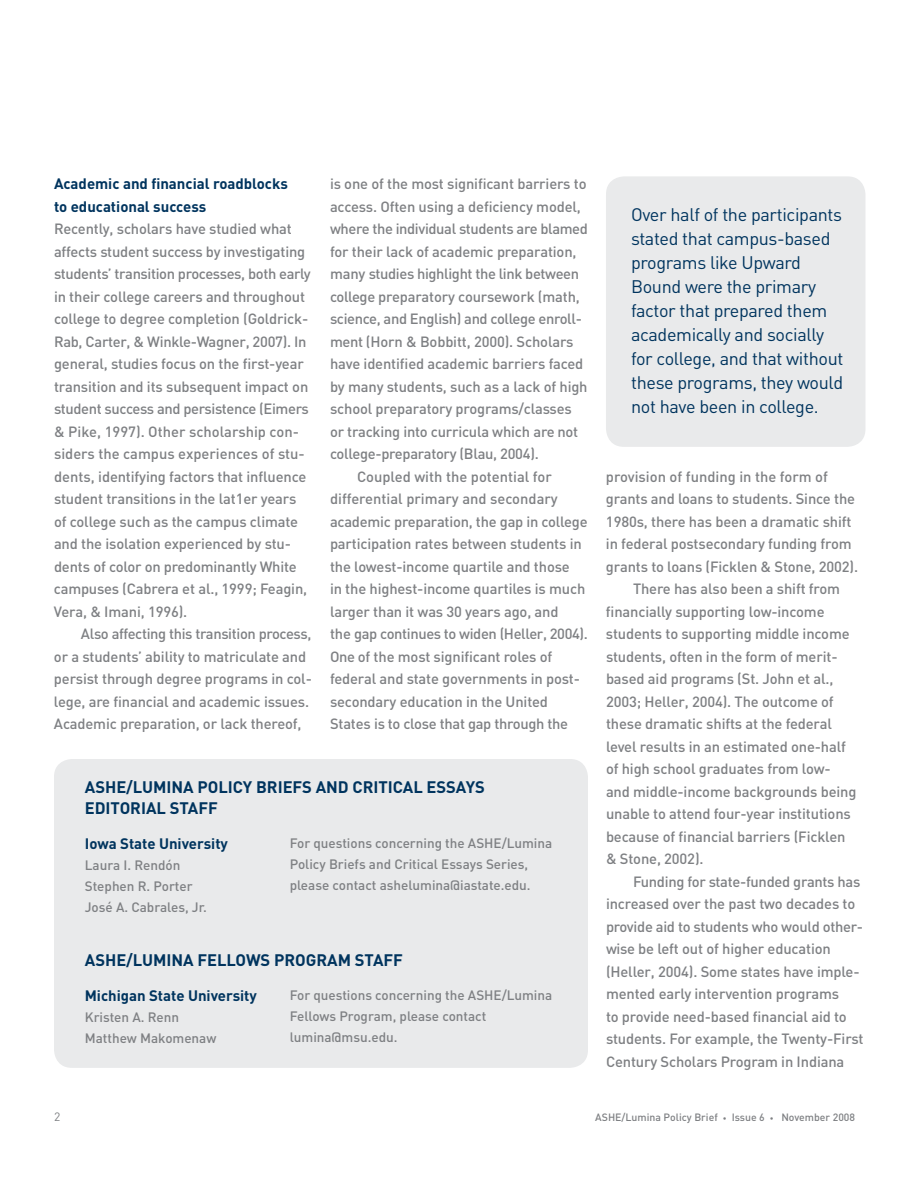
<style>
.page{position:relative;width:918px;height:1188px;background:#fff}
.page>*{position:absolute;margin:0;border:0;box-sizing:border-box;transform-origin:0 0}
.t1{font:18px/24px "DIN";letter-spacing:-.02em;color:#00345e}
.t2{font:700 16.5px/21px "DIN";color:#00345e}
.t3{font:700 15px/22.5px "DIN";color:#00345e}
.t4{font:500 14.7px/22.5px "DIN";letter-spacing:-.01em;color:#7e8083}
.t5{font:500 13.5px/21px "DIN";color:#7e8083}
.t6{font:12px "DIN";color:#7e8083}
.t7{font:500 10.5px "DIN";color:#7e8083}
.s1{font-size:7.5px}
</style>
<div class="page">
<div style="left:54px;top:759px;width:534px;height:309px;background:#e9eaeb"></div>
<div style="left:606px;top:176px;width:260px;height:271px;background:#e9eaeb"></div>
<p class="t3" style="left:54px;top:172px;width:235px">Academic and financial roadblocks to educational success</p>
<p class="t4" style="left:54px;top:217px;width:258px">Recently, scholars have studied what affects student success by investigating students’ transition processes, both early in their college careers and throughout college to degree completion (Goldrick-Rab, Carter, &amp; Winkle-Wagner, 2007). In general, studies focus on the first-year transition and its subsequent impact on student success and persistence (Eimers &amp; Pike, 1997). Other scholarship con&shy;siders the campus experiences of stu&shy;dents, identifying factors that influence student transitions in the lat1er years of college such as the campus climate and the isolation experienced by stu&shy;dents of color on predominantly White campuses (Cabrera et al., 1999; Feagin, Vera, &amp; Imani, 1996).</p>
<p class="t4" style="left:54px;top:622px;width:259px;text-indent:27px">Also affecting this transition process, or a students’ ability to matriculate and persist through degree programs in col&shy;lege, are financial and academic issues.<br>Academic preparation, or lack thereof,</p>
<p class="t4" style="left:330px;top:172px;width:258px">is one of the most significant barriers to</p>
<p class="t4" style="left:330px;top:194px;width:252px">access. Often using a deficiency model,</p>
<p class="t4" style="left:330px;top:217px;width:259px">where the individual students are blamed</p>
<p class="t4" style="left:330px;top:239px;width:248px">for their lack of academic preparation,</p>
<p class="t4" style="left:330px;top:262px;width:251px">many studies highlight the link between</p>
<p class="t4" style="left:330px;top:284px;width:251px">college preparatory coursework (math,</p>
<p class="t4" style="left:330px;top:307px;width:253px">science, and English) and college enroll-</p>
<p class="t4" style="left:330px;top:329px;width:245px">ment (Horn &amp; Bobbitt, 2000). Scholars</p>
<p class="t4" style="left:330px;top:352px;width:255px">have identified academic barriers faced</p>
<p class="t4" style="left:330px;top:374px;width:259px">by many students, such as a lack of high</p>
<p class="t4" style="left:330px;top:397px;width:243px">school preparatory programs/classes</p>
<p class="t4" style="left:330px;top:419px;width:250px">or tracking into curricula which are not</p>
<p class="t4" style="left:330px;top:442px;width:210px">college-preparatory (Blau, 2004).</p>
<p class="t4" style="left:357px;top:464px;width:196px">Coupled with the potential for</p>
<p class="t4" style="left:330px;top:487px;width:229px">differential primary and secondary</p>
<p class="t4" style="left:330px;top:509px;width:259px">academic preparation, the gap in college</p>
<p class="t4" style="left:330px;top:532px;width:253px">participation rates between students in</p>
<p class="t4" style="left:330px;top:554px;width:241px">the lowest-income quartile and those</p>
<p class="t4" style="left:330px;top:577px;width:257px">in the highest-income quartiles is much</p>
<p class="t4" style="left:330px;top:599px;width:230px">larger than it was 30 years ago, and</p>
<p class="t4" style="left:330px;top:622px;width:260px">the gap continues to widen (Heller, 2004).</p>
<p class="t4" style="left:330px;top:644px;width:224px">One of the most significant roles of</p>
<p class="t4" style="left:330px;top:667px;width:252px">federal and state governments in post-</p>
<p class="t4" style="left:330px;top:689px;width:220px">secondary education in the United</p>
<p class="t4" style="left:330px;top:712px;width:240px">States is to close that gap through the</p>
<p class="t2" style="left:85px;top:776px;width:402px">ASHE/LUMINA POLICY BRIEFS AND CRITICAL ESSAYS<br>EDITORIAL STAFF</p>
<p class="t3" style="left:85px;top:831px;width:145px">Iowa State University</p>
<p class="t5" style="left:85px;top:854px;width:123px">Laura I. Rendón<br>Stephen R. Porter<br>José A. Cabrales, Jr.</p>
<p class="t5" style="left:290px;top:832px;width:264px">For questions concerning the ASHE/Lumina<br>Policy Briefs and Critical Essays Series, please contact ashelumina@iastate.edu.</p>
<p class="t2" style="left:85px;top:949px;width:320px">ASHE/LUMINA FELLOWS PROGRAM STAFF</p>
<p class="t3" style="left:85px;top:983px;width:174px">Michigan State University</p>
<p class="t5" style="left:85px;top:1006px;width:133px">Kristen A. Renn<br>Matthew Makomenaw</p>
<p class="t5" style="left:290px;top:984px;width:264px">For questions concerning the ASHE/Lumina<br>Fellows Program, please contact lumina@msu.edu.</p>
<p class="t1" style="left:631px;top:202px;width:214px">Over half of the participants stated that campus-based programs like Upward<br>Bound were the primary factor that prepared them academically and socially for college, and that without these programs, they would not have been in college.</p>
<p class="t4" style="left:606px;top:464px;width:223px">provision of funding in the form of</p>
<p class="t4" style="left:606px;top:487px;width:251px">grants and loans to students. Since the</p>
<p class="t4" style="left:606px;top:509px;width:247px">1980s, there has been a dramatic shift</p>
<p class="t4" style="left:606px;top:532px;width:247px">in federal postsecondary funding from</p>
<p class="t4" style="left:606px;top:554px;width:254px">grants to loans (Ficklen &amp; Stone, 2002).</p>
<p class="t4" style="left:633px;top:577px;width:209px">There has also been a shift from</p>
<p class="t4" style="left:606px;top:599px;width:220px">financially supporting low-income</p>
<p class="t4" style="left:606px;top:622px;width:245px">students to supporting middle income</p>
<p class="t4" style="left:606px;top:644px;width:233px">students, often in the form of merit-</p>
<p class="t4" style="left:606px;top:667px;width:229px">based aid programs (St. John et al.,</p>
<p class="t4" style="left:606px;top:689px;width:229px">2003; Heller, 2004). The outcome of</p>
<p class="t4" style="left:606px;top:712px;width:227px">these dramatic shifts at the federal</p>
<p class="t4" style="left:606px;top:734px;width:241px">level results in an estimated one-half</p>
<p class="t4" style="left:606px;top:757px;width:226px">of high school graduates from low-</p>
<p class="t4" style="left:606px;top:779px;width:252px">and middle-income backgrounds being</p>
<p class="t4" style="left:606px;top:802px;width:246px">unable to attend four-year institutions</p>
<p class="t4" style="left:606px;top:824px;width:241px">because of financial barriers (Ficklen</p>
<p class="t4" style="left:606px;top:847px;width:99px">&amp; Stone, 2002).</p>
<p class="t4" style="left:633px;top:869px;width:229px">Funding for state-funded grants has</p>
<p class="t4" style="left:606px;top:892px;width:251px">increased over the past two decades to</p>
<p class="t4" style="left:606px;top:914px;width:259px">provide aid to students who would other-</p>
<p class="t4" style="left:606px;top:937px;width:226px">wise be left out of higher education</p>
<p class="t4" style="left:606px;top:959px;width:255px">(Heller, 2004). Some states have imple-</p>
<p class="t4" style="left:606px;top:982px;width:235px">mented early intervention programs</p>
<p class="t4" style="left:606px;top:1004px;width:242px">to provide need-based financial aid to</p>
<p class="t4" style="left:606px;top:1027px;width:259px">students. For example, the Twenty-First</p>
<p class="t4" style="left:606px;top:1049px;width:240px">Century Scholars Program in Indiana</p>
<p class="t6" style="left:54px;top:1109px;width:8px">2</p>
<p class="t7" style="left:595px;top:1111px;width:261px">ASHE/Lumina Policy Brief <span class="s1">•</span> Issue 6 <span class="s1">•</span> November 2008</p>
</div>
